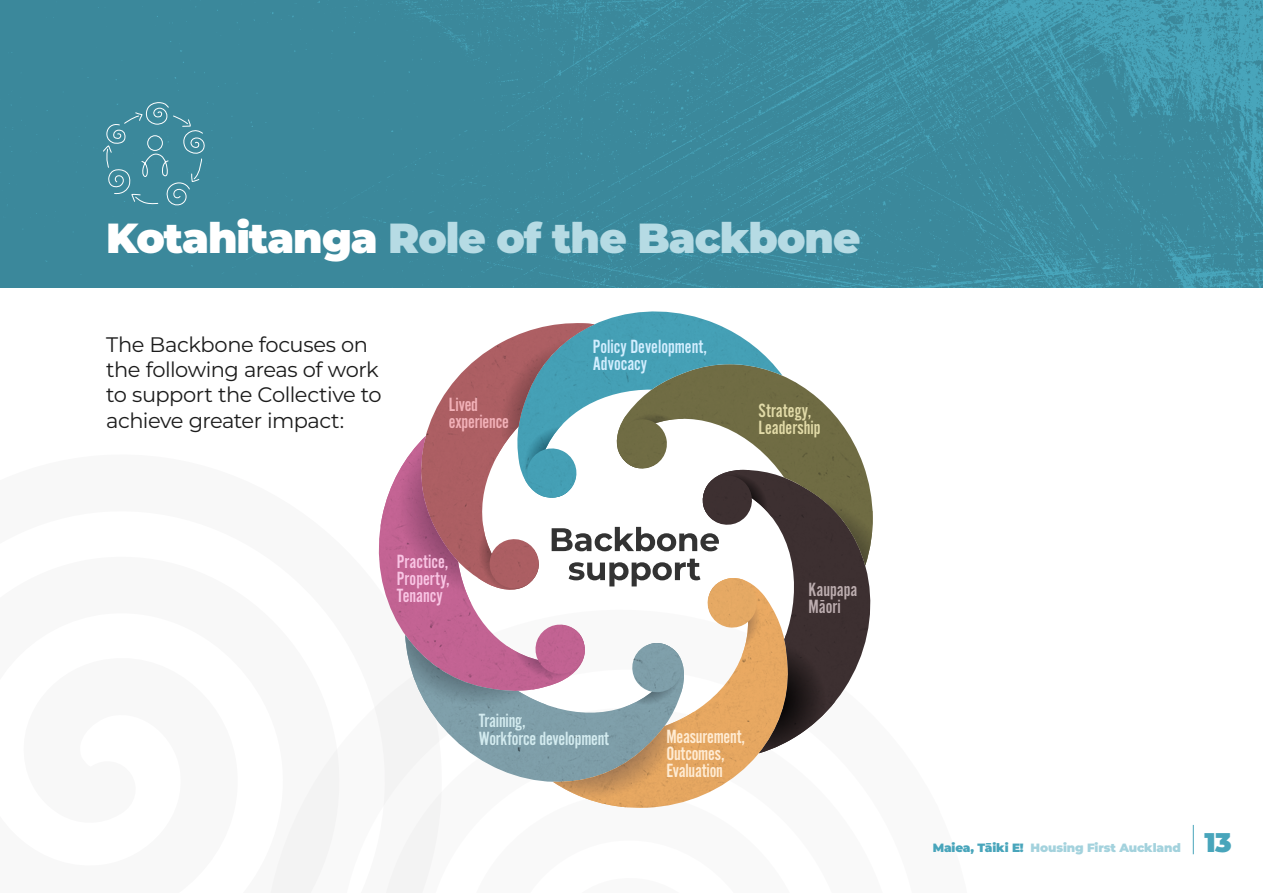
<style>
.page{position:relative;width:1263px;height:893px;background:#fff}
.page>*{position:absolute;margin:0;border:0;box-sizing:border-box;transform-origin:0 0}
.t1{font:900 42px "Montserrat";letter-spacing:-.025em;color:#b6dbe4}
.t2{font:900 27px "Montserrat";color:#48a5bb}
.t3{font:21px/25.2px "Montserrat";letter-spacing:-.025em;color:#1c1c1c}
.t4{font:19.95px/17.1px "Alternate Got No 2 D";letter-spacing:-.01em;color:#ffecd4}
.t5{font:19.95px/17.1px "Alternate Got No 2 D";letter-spacing:-.01em;color:#d3ebef}
.t6{font:19.95px/17.1px "Alternate Got No 2 D";color:#d2eeff}
.t7{font:19.95px/17.1px "Alternate Got No 2 D";color:#f9c5e4;text-align:justify}
.t8{font:19.95px/17.1px "Alternate Got No 2 D";color:#e2dba8}
.t9{font:19.95px/17.1px "Alternate Got No 2 D";letter-spacing:-.01em;color:#f2b1b8}
.t10{font:19.95px/17.1px "Alternate Got No 2 D";color:#bcadaf}
.t11{font:900 12px "Montserrat";letter-spacing:-.01em;color:#a3d2dd}
.s1{color:#fff}
.s2{color:#48a5bb}
</style>
<div class="page">
<img style="left:0;top:0;width:1263px;height:288px">
<svg style="left:102px;top:102px;width:105px;height:106px"></svg>
<svg style="left:271px;top:750px;width:169px;height:143px"></svg>
<img style="left:373px;top:311px;width:341px;height:498px">
<svg style="left:381px;top:323px;width:492px;height:484px"></svg>
<svg style="left:1193px;top:825px;width:1px;height:29px"></svg>
<h1 class="t1" style="left:106px;top:206px;width:756px"><span class="s1">Kotahitanga</span> Role of the Backbone</h1>
<p class="t3" style="left:106px;top:331px;width:277px">The Backbone focuses on the following areas of work to support the Collective to achieve greater impact:</p>
<p class="t9" style="left:449px;top:396px;width:61px">Lived experience</p>
<p class="t6" style="left:593px;top:338px;width:116px">Policy Development,<br>Advocacy</p>
<p class="t8" style="left:758px;top:402px;width:63px">Strategy,<br>Leadership</p>
<p class="t7" style="left:397px;top:553px;width:54px">Practice, Property, Tenancy</p>
<p class="t5" style="left:479px;top:713px;width:132px">Training,<br>Workforce development</p>
<p class="t4" style="left:666px;top:728px;width:80px">Measurement,<br>Outcomes,<br>Evaluation</p>
<p class="t10" style="left:808px;top:581px;width:50px">Kaupapa<br>Māori</p>
<p class="t11" style="left:933px;top:839px;width:250px"><span class="s2">Maiea, Tāiki E!</span> Housing First Auckland</p>
<p class="t2" style="left:1204px;top:822px;width:29px">13</p>
</div>
